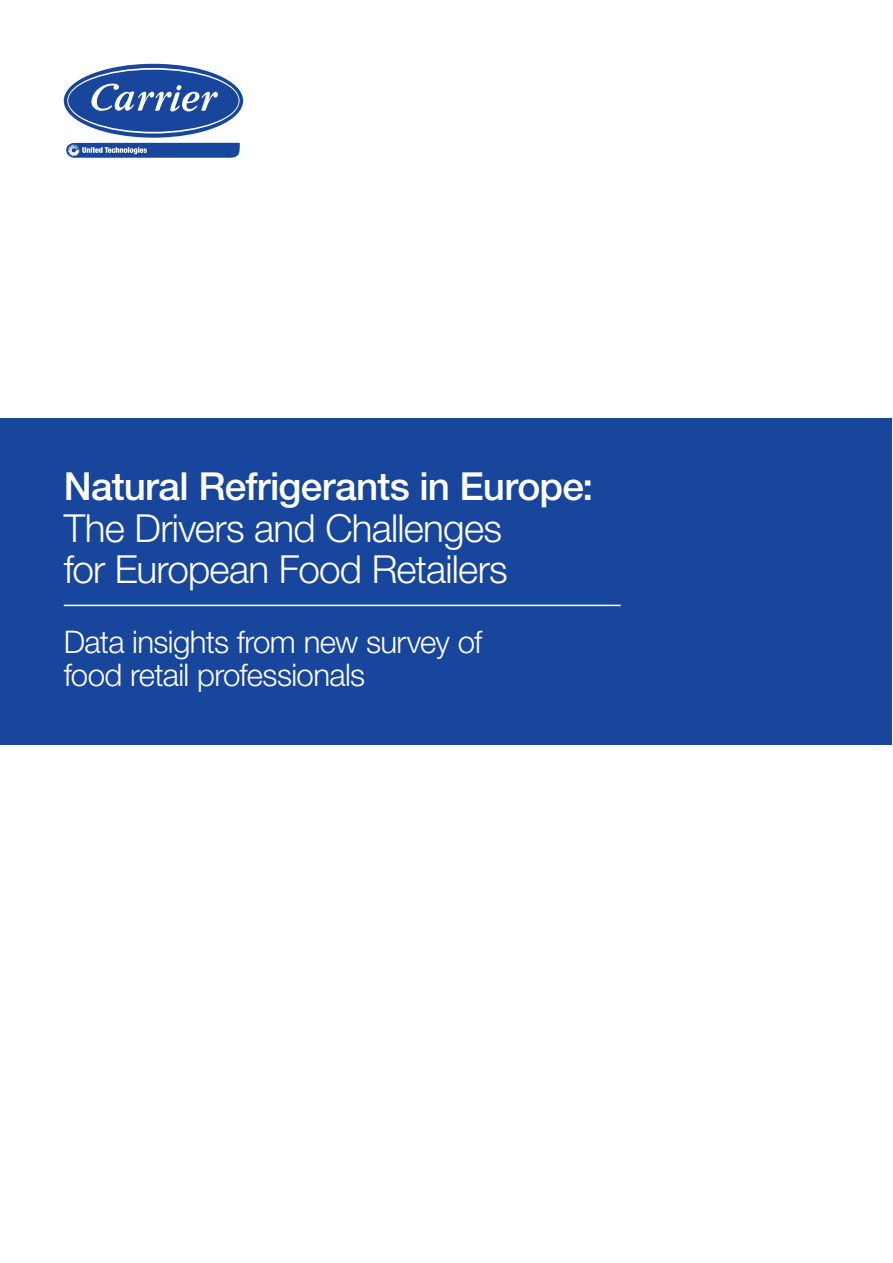
<style>
.page{position:relative;width:893px;height:1263px;background:#fff}
.page>*{position:absolute;margin:0;border:0;box-sizing:border-box;transform-origin:0 0}
.t1{font:300 38.7px/41.2px "Helvetica Neue";letter-spacing:-.02em;color:#fff}
.t2{font:500 38.7px "Helvetica Neue";letter-spacing:-.02em;color:#fff}
.t3{font:300 31.2px/33px "Helvetica Neue";letter-spacing:-.02em;color:#fff}
</style>
<div class="page">
<div style="left:1px;top:418px;width:891px;height:327px;background:#18469d"></div>
<hr style="left:64px;top:605px;width:557px;height:1px;background:#fff">
<svg style="left:64px;top:64px;width:179px;height:74px;background:#2b55a5"></svg>
<svg style="left:67px;top:68px;width:173px;height:65px"></svg>
<div style="left:68px;top:70px;width:171px;height:62px;background:#18469d;border-radius:50%"></div>
<svg style="left:91px;top:83px;width:127px;height:28px"></svg>
<svg style="left:66px;top:143px;width:174px;height:15px;background:#385faa"></svg>
<p class="t2" style="left:64px;top:463px;width:531px">Natural Refrigerants in Europe:</p>
<p class="t1" style="left:64px;top:506px;width:445px">The Drivers and Challenges for European Food Retailers</p>
<p class="t3" style="left:64px;top:624px;width:420px">Data insights from new survey of food retail professionals</p>
</div>
